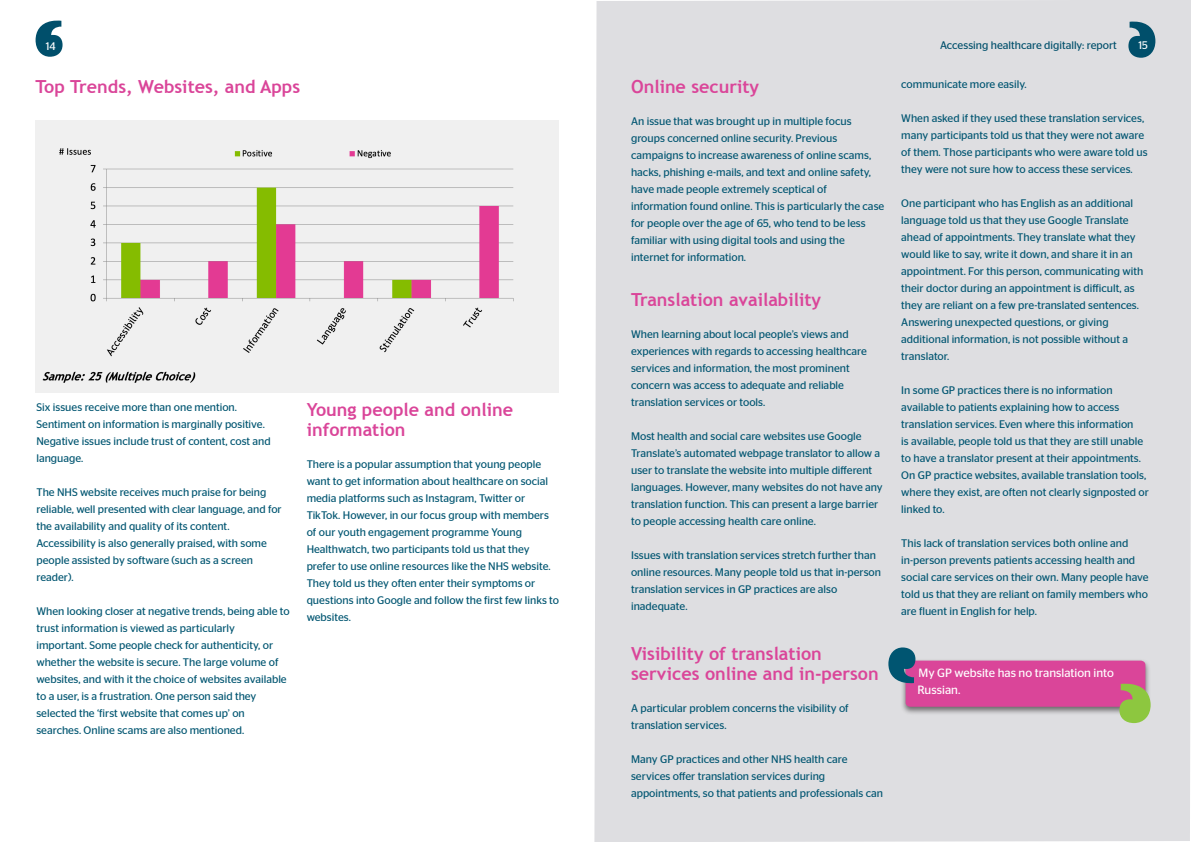
<style>
.page{position:relative;width:1191px;height:842px;background:#fff}
.page>*{position:absolute;margin:0;border:0;box-sizing:border-box;transform-origin:0 0}
.t1{font:700 18px "Trebuchet MS";color:#da4599}
.t2{font:12px "Stag Sans";color:#fff}
.t3{font:11px/17px "Stag Sans";color:#005571}
.t4{font:11px "Stag Sans";color:#004f6b}
.t5{font:11px "Stag Sans";color:#fbfdfe}
</style>
<div class="page">
<div style="left:594px;top:0;width:597px;height:842px;background:#dedee1"></div>
<svg style="left:35px;top:20px;width:28px;height:37px"></svg>
<svg style="left:1128px;top:21px;width:27px;height:37px"></svg>
<img style="left:36px;top:120px;width:522px;height:273px">
<svg style="left:888px;top:647px;width:262px;height:76px;background:#cb82aa"></svg>
<p class="t5" style="left:46px;top:40px;width:12px">14</p>
<p class="t4" style="left:940px;top:39px;width:178px">Accessing healthcare digitally: report</p>
<p class="t5" style="left:1138px;top:39px;width:11px">15</p>
<p class="t1" style="left:36px;top:75px;width:266px">Top Trends, Websites, and Apps</p>
<p class="t1" style="left:631px;top:75px;width:130px">Online security</p>
<p class="t3" style="left:631px;top:112px;width:222px">An issue that was brought up in multiple focus groups concerned online security. Previous</p>
<p class="t3" style="left:631px;top:146px;width:242px;text-align:justify">campaigns to increase awareness of online scams, hacks, phishing e-mails, and text and online safety, have made people extremely sceptical of</p>
<p class="t3" style="left:631px;top:197px;width:255px">information found online. This is particularly the case for people over the age of 65, who tend to be less</p>
<p class="t3" style="left:631px;top:231px;width:215px">familiar with using digital tools and using the</p>
<p class="t3" style="left:631px;top:248px;width:116px">internet for information.</p>
<p class="t1" style="left:631px;top:288px;width:192px">Translation availability</p>
<p class="t3" style="left:631px;top:325px;width:219px">When learning about local people’s views and</p>
<p class="t3" style="left:631px;top:342px;width:237px">experiences with regards to accessing healthcare services and information, the most prominent</p>
<p class="t3" style="left:631px;top:376px;width:214px">concern was access to adequate and reliable</p>
<p class="t3" style="left:631px;top:393px;width:136px">translation services or tools.</p>
<p class="t3" style="left:631px;top:427px;width:253px">Most health and social care websites use Google Translate’s automated webpage translator to allow a user to translate the website into multiple different languages. However, many websites do not have any translation function. This can present a large barrier to people accessing health care online.</p>
<p class="t3" style="left:631px;top:546px;width:251px">Issues with translation services stretch further than online resources. Many people told us that in-person translation services in GP practices are also</p>
<p class="t3" style="left:631px;top:597px;width:58px">inadequate.</p>
<p class="t1" style="left:631px;top:642px;width:192px">Visibility of translation</p>
<p class="t1" style="left:631px;top:662px;width:249px">services online and in-person</p>
<p class="t3" style="left:631px;top:699px;width:219px">A particular problem concerns the visibility of</p>
<p class="t3" style="left:631px;top:716px;width:97px">translation services.</p>
<p class="t3" style="left:631px;top:750px;width:218px">Many GP practices and other NHS health care</p>
<p class="t3" style="left:631px;top:767px;width:196px">services offer translation services during</p>
<p class="t3" style="left:631px;top:784px;width:254px">appointments, so that patients and professionals can</p>
<p class="t3" style="left:901px;top:76px;width:127px">communicate more easily.</p>
<p class="t3" style="left:901px;top:110px;width:248px">When asked if they used these translation services, many participants told us that they were not aware of them. Those participants who were aware told us they were not sure how to access these services.</p>
<p class="t3" style="left:901px;top:195px;width:233px">One participant who has English as an additional</p>
<p class="t3" style="left:901px;top:212px;width:243px">language told us that they use Google Translate ahead of appointments. They translate what they would like to say, write it down, and share it in an appointment. For this person, communicating with their doctor during an appointment is difficult, as they are reliant on a few pre-translated sentences.<br>Answering unexpected questions, or giving</p>
<p class="t3" style="left:901px;top:331px;width:228px">additional information, is not possible without a translator.</p>
<p class="t3" style="left:901px;top:382px;width:213px">In some GP practices there is no information</p>
<p class="t3" style="left:901px;top:399px;width:249px">available to patients explaining how to access translation services. Even where this information<br>is available, people told us that they are still unable to have a translator present at their appointments.<br>On GP practice websites, available translation tools, where they exist, are often not clearly signposted or linked to.</p>
<p class="t3" style="left:901px;top:535px;width:249px">This lack of translation services both online and in-person prevents patients accessing health and social care services on their own. Many people have told us that they are reliant on family members who are fluent in English for help.</p>
<p class="t1" style="left:307px;top:398px;width:208px">Young people and online</p>
<p class="t1" style="left:307px;top:418px;width:100px">information</p>
<p class="t3" style="left:307px;top:455px;width:243px">There is a popular assumption that young people want to get information about healthcare on social media platforms such as Instagram, Twitter or</p>
<p class="t3" style="left:307px;top:506px;width:244px">TikTok. However, in our focus group with members of our youth engagement programme Young</p>
<p class="t3" style="left:307px;top:540px;width:254px">Healthwatch, two participants told us that they prefer to use online resources like the NHS website.<br>They told us they often enter their symptoms or questions into Google and follow the first few links to websites.</p>
<p class="t3" style="left:36px;top:399px;width:202px">Six issues receive more than one mention.</p>
<p class="t3" style="left:36px;top:416px;width:236px">Sentiment on information is marginally positive.<br>Negative issues include trust of content, cost and language.</p>
<p class="t3" style="left:36px;top:484px;width:231px">The NHS website receives much praise for being</p>
<p class="t3" style="left:36px;top:501px;width:247px">reliable, well presented with clear language, and for the availability and quality of its content.</p>
<p class="t3" style="left:36px;top:535px;width:232px">Accessibility is also generally praised, with some people assisted by software (such as a screen</p>
<p class="t3" style="left:36px;top:569px;width:39px">reader).</p>
<p class="t3" style="left:36px;top:603px;width:255px">When looking closer at negative trends, being able to trust information is viewed as particularly</p>
<p class="t3" style="left:36px;top:637px;width:252px">important. Some people check for authenticity, or whether the website is secure. The large volume of websites, and with it the choice of websites available to a user, is a frustration. One person said they</p>
<p class="t3" style="left:36px;top:705px;width:210px">selected the ‘first website that comes up’ on</p>
<p class="t3" style="left:36px;top:722px;width:209px">searches. Online scams are also mentioned.</p>
<p class="t2" style="left:918px;top:666px;width:197px">My GP website has no translation into</p>
<p class="t2" style="left:917px;top:683px;width:44px">Russian.</p>
</div>
